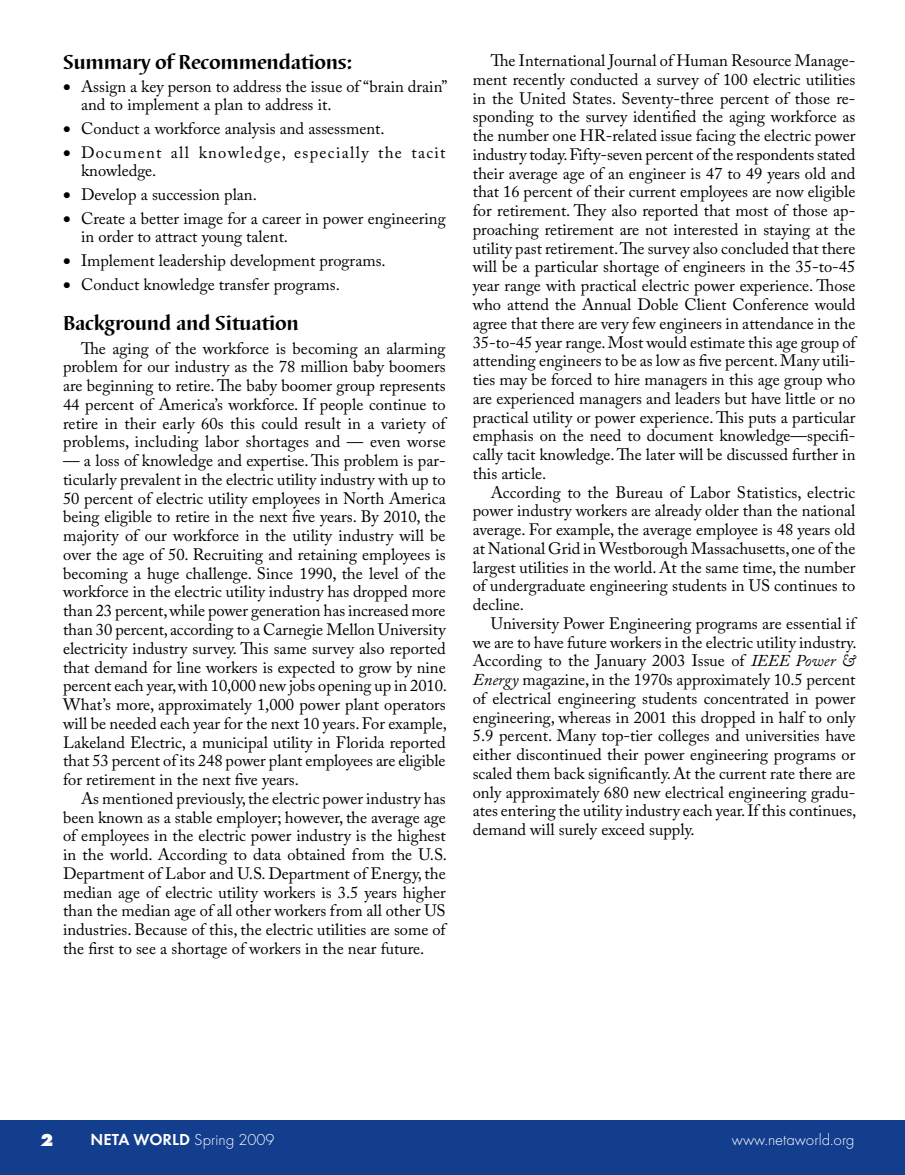
<style>
.page{position:relative;width:905px;height:1175px;background:#fff}
.page>*{position:absolute;margin:0;border:0;box-sizing:border-box;transform-origin:0 0}
.t1{font:700 21px "Barbedor T";letter-spacing:-.015em;color:#000}
.t2{font:16.5px/18.8px "Adobe Caslon Pro";color:#000;text-align:justify}
.t3{font:16.5px/18px "Adobe Caslon Pro";letter-spacing:.08em;color:#000}
.t4{font:300 16.5px "Futura TOT";color:#fff}
.s1{font-style:italic}
.s2{font-family:"Futura TOT Dem";font-weight:400}
</style>
<div class="page">
<div style="left:0;top:1120px;width:904px;height:54px;background:#133d8d"></div>
<hr style="left:904px;top:1120px;width:1px;height:54px;background:#133d8d">
<p class="t1" style="left:63px;top:51px;width:291px">Summary of Recommendations:</p>
<p class="t2" style="left:81px;top:77px;width:368px;line-height:18px;text-indent:-18px">• Assign a key person to address the issue of “brain drain” and to implement a plan to address it.</p>
<p class="t2" style="left:63px;top:119px;width:323px">• Conduct a workforce analysis and assessment.</p>
<p class="t3" style="left:81px;top:143px;width:366px;text-indent:-18px">• Document all knowledge, especially the tacit knowledge.</p>
<p class="t2" style="left:63px;top:185px;width:195px">• Develop a succession plan.</p>
<p class="t2" style="left:81px;top:209px;width:366px;line-height:18px;text-indent:-18px">• Create a better image for a career in power engineering in order to attract young talent.</p>
<p class="t2" style="left:63px;top:251px;width:324px">• Implement leadership development programs.</p>
<p class="t2" style="left:63px;top:275px;width:278px">• Conduct knowledge transfer programs.</p>
<p class="t1" style="left:63px;top:312px;width:237px">Background and Situation</p>
<p class="t2" style="left:63px;top:338px;width:384px;text-indent:18px">The aging of the workforce is becoming an alarming problem for our industry as the 78 million baby boomers are beginning to retire. The baby boomer group represents 44 percent of America’s workforce. If people continue to retire in their early 60s this could result in a variety of problems, including labor shortages and — even worse</p>
<p class="t2" style="left:63px;top:451px;width:385px">— a loss of knowledge and expertise. This problem is par&shy;ticularly prevalent in the electric utility industry with up to 50 percent of electric utility employees in North America being eligible to retire in the next five years. By 2010, the majority of our workforce in the utility industry will be over the age of 50. Recruiting and retaining employees is becoming a huge challenge. Since 1990, the level of the workforce in the electric utility industry has dropped more than 23 percent, while power generation has increased more than 30 percent, according to a Carnegie Mellon University electricity industry survey. This same survey also reported that demand for line workers is expected to grow by nine percent each year, with 10,000 new jobs opening up in 2010.<br>What’s more, approximately 1,000 power plant operators will be needed each year for the next 10 years. For example, Lakeland Electric, a municipal utility in Florida reported that 53 percent of its 248 power plant employees are eligible for retirement in the next five years.</p>
<p class="t2" style="left:63px;top:788px;width:385px;text-indent:18px">As mentioned previously, the electric power industry has been known as a stable employer; however, the average age of employees in the electric power industry is the highest in the world. According to data obtained from the U.S.<br>Department of Labor and U.S. Department of Energy, the median age of electric utility workers is 3.5 years higher than the median age of all other workers from all other US industries. Because of this, the electric utilities are some of the first to see a shortage of workers in the near future.</p>
<p class="t2" style="left:472px;top:51px;width:384px;text-indent:18px">The International Journal of Human Resource Manage&shy;ment recently conducted a survey of 100 electric utilities in the United States. Seventy-three percent of those re&shy;sponding to the survey identified the aging workforce as the number one HR-related issue facing the electric power industry today. Fifty-seven percent of the respondents stated their average age of an engineer is 47 to 49 years old and that 16 percent of their current employees are now eligible for retirement. They also reported that most of those ap&shy;proaching retirement are not interested in staying at the utility past retirement. The survey also concluded that there will be a particular shortage of engineers in the 35-to-45 year range with practical electric power experience. Those who attend the Annual Doble Client Conference would agree that there are very few engineers in attendance in the 35-to-45 year range. Most would estimate this age group of attending engineers to be as low as five percent. Many utili&shy;ties may be forced to hire managers in this age group who are experienced managers and leaders but have little or no practical utility or power experience. This puts a particular emphasis on the need to document knowledge—specifi&shy;cally tacit knowledge. The later will be discussed further in this article.</p>
<p class="t2" style="left:472px;top:482px;width:384px;text-indent:18px">According to the Bureau of Labor Statistics, electric power industry workers are already older than the national average. For example, the average employee is 48 years old at National Grid in Westborough Massachusetts, one of the largest utilities in the world. At the same time, the number of undergraduate engineering students in US continues to decline.</p>
<p class="t2" style="left:472px;top:614px;width:385px;text-indent:18px">University Power Engineering programs are essential if we are to have future workers in the electric utility industry.<br>According to the January 2003 Issue of <span class="s1">IEEE Power &amp; Energy</span> magazine, in the 1970s approximately 10.5 percent of electrical engineering students concentrated in power engineering, whereas in 2001 this dropped in half to only 5.9 percent. Many top-tier colleges and universities have either discontinued their power engineering programs or scaled them back significantly. At the current rate there are only approximately 680 new electrical engineering gradu&shy;ates entering the utility industry each year. If this continues, demand will surely exceed supply.</p>
<p class="t4" style="left:91px;top:1129px;width:185px"><span class="s2">NETA WORLD</span> Spring 2009</p>
<p class="t4" style="left:732px;top:1129px;width:124px">www.netaworld.org</p>
</div>
